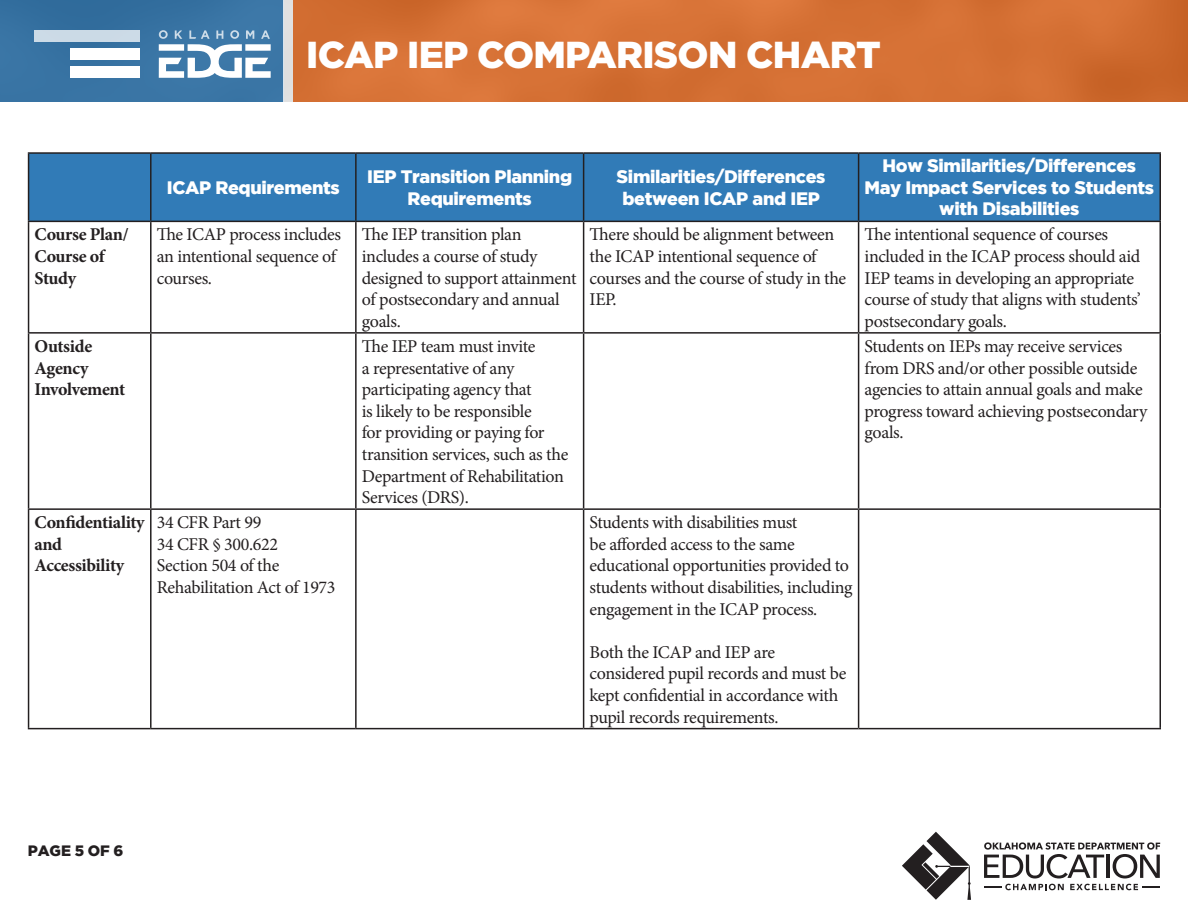
<style>
.page{position:relative;width:1188px;height:918px;background:#fff}
.page>*{position:absolute;margin:0;border:0;box-sizing:border-box;transform-origin:0 0}
.t1{font:900 37.5px "Gotham";letter-spacing:-.02em;color:#fff}
.t2{font:18px/21.6px "Minion Pro";letter-spacing:-.02em;color:#231f20}
.t3{font:900 18px/21.6px "Gotham";letter-spacing:-.02em;color:#fff;text-align:center}
.t4{font:700 18px/21.6px "Minion Pro";letter-spacing:-.02em;color:#231f20}
.t5{font:900 15px "Gotham";letter-spacing:-.005em;color:#231f20}
</style>
<div class="page">
<div style="left:293px;top:0;width:895px;height:102px;background:#d67135"></div>
<div style="left:0;top:0;width:283px;height:102px;background:#3874a4"></div>
<div style="left:283px;top:0;width:10px;height:102px;background:#e0e0e0"></div>
<div style="left:34px;top:30px;width:105px;height:11px;background:#cbdae6"></div>
<div style="left:70px;top:48px;width:69px;height:12px;background:#fff"></div>
<div style="left:70px;top:67px;width:69px;height:11px;background:#fff"></div>
<svg style="left:159px;top:30px;width:112px;height:48px"></svg>
<svg style="left:984px;top:842px;width:176px;height:36px"></svg>
<svg style="left:1070px;top:884px;width:90px;height:6px"></svg>
<svg style="left:984px;top:884px;width:80px;height:6px"></svg>
<svg style="left:902px;top:832px;width:69px;height:68px"></svg>
<div style="left:29px;top:154px;width:1131px;height:67px;background:#317bb7"></div>
<hr style="left:28px;top:152px;width:123px;height:2px;background:#231f20">
<hr style="left:28px;top:154px;width:1px;height:67px;background:#231f20">
<hr style="left:151px;top:152px;width:205px;height:2px;background:#231f20">
<hr style="left:150px;top:154px;width:2px;height:67px;background:#231f20">
<hr style="left:356px;top:152px;width:228px;height:2px;background:#231f20">
<hr style="left:355px;top:154px;width:2px;height:67px;background:#231f20">
<hr style="left:584px;top:152px;width:275px;height:2px;background:#231f20">
<hr style="left:583px;top:154px;width:1px;height:67px;background:#231f20">
<hr style="left:859px;top:152px;width:302px;height:2px;background:#231f20">
<hr style="left:858px;top:154px;width:1px;height:67px;background:#231f20">
<hr style="left:1160px;top:154px;width:1px;height:67px;background:#231f20">
<hr style="left:28px;top:221px;width:123px;height:1px;background:#231f20">
<hr style="left:28px;top:222px;width:1px;height:110px;background:#231f20">
<hr style="left:151px;top:221px;width:205px;height:1px;background:#231f20">
<hr style="left:150px;top:222px;width:2px;height:110px;background:#231f20">
<hr style="left:356px;top:221px;width:228px;height:1px;background:#231f20">
<hr style="left:355px;top:222px;width:2px;height:110px;background:#231f20">
<hr style="left:584px;top:221px;width:275px;height:1px;background:#231f20">
<hr style="left:583px;top:222px;width:1px;height:110px;background:#231f20">
<hr style="left:859px;top:221px;width:302px;height:1px;background:#231f20">
<hr style="left:858px;top:222px;width:1px;height:110px;background:#231f20">
<hr style="left:1160px;top:222px;width:1px;height:110px;background:#231f20">
<hr style="left:28px;top:332px;width:123px;height:2px;background:#231f20">
<hr style="left:28px;top:334px;width:1px;height:174px;background:#231f20">
<hr style="left:151px;top:332px;width:205px;height:2px;background:#231f20">
<hr style="left:150px;top:334px;width:2px;height:174px;background:#231f20">
<hr style="left:356px;top:332px;width:228px;height:2px;background:#231f20">
<hr style="left:355px;top:334px;width:2px;height:174px;background:#231f20">
<hr style="left:584px;top:332px;width:275px;height:2px;background:#231f20">
<hr style="left:583px;top:334px;width:1px;height:174px;background:#231f20">
<hr style="left:859px;top:332px;width:302px;height:2px;background:#231f20">
<hr style="left:858px;top:334px;width:1px;height:174px;background:#231f20">
<hr style="left:1160px;top:334px;width:1px;height:174px;background:#231f20">
<hr style="left:28px;top:508px;width:123px;height:2px;background:#231f20">
<hr style="left:28px;top:510px;width:1px;height:218px;background:#231f20">
<hr style="left:151px;top:508px;width:205px;height:2px;background:#231f20">
<hr style="left:150px;top:510px;width:2px;height:218px;background:#231f20">
<hr style="left:356px;top:508px;width:228px;height:2px;background:#231f20">
<hr style="left:355px;top:510px;width:2px;height:218px;background:#231f20">
<hr style="left:584px;top:508px;width:275px;height:2px;background:#231f20">
<hr style="left:583px;top:510px;width:1px;height:218px;background:#231f20">
<hr style="left:859px;top:508px;width:302px;height:2px;background:#231f20">
<hr style="left:858px;top:510px;width:1px;height:218px;background:#231f20">
<hr style="left:1160px;top:510px;width:1px;height:218px;background:#231f20">
<hr style="left:28px;top:728px;width:123px;height:1px;background:#231f20">
<hr style="left:151px;top:728px;width:205px;height:1px;background:#231f20">
<hr style="left:356px;top:728px;width:228px;height:1px;background:#231f20">
<hr style="left:584px;top:728px;width:275px;height:1px;background:#231f20">
<hr style="left:859px;top:728px;width:302px;height:1px;background:#231f20">
<h1 class="t1" style="left:306px;top:33px;width:576px">ICAP IEP COMPARISON CHART</h1>
<p class="t3" style="left:167px;top:176px;width:174px">ICAP Requirements</p>
<p class="t3" style="left:367px;top:165px;width:206px">IEP Transition Planning<br>Requirements</p>
<p class="t3" style="left:617px;top:165px;width:210px">Similarities/Differences between ICAP and IEP</p>
<p class="t3" style="left:865px;top:155px;width:291px">How Similarities/Differences<br>May Impact Services to Students with Disabilities</p>
<p class="t4" style="left:35px;top:224px;width:96px">Course Plan/<br>Course of<br>Study</p>
<p class="t2" style="left:157px;top:224px;width:186px">The ICAP process includes an intentional sequence of courses.</p>
<p class="t2" style="left:362px;top:224px;width:216px">The IEP transition plan includes a course of study designed to support attainment of postsecondary and annual goals.</p>
<p class="t2" style="left:590px;top:224px;width:258px">There should be alignment between the ICAP intentional sequence of courses and the course of study in the<br>IEP.</p>
<p class="t2" style="left:865px;top:224px;width:278px">The intentional sequence of courses included in the ICAP process should aid IEP teams in developing an appropriate course of study that aligns with students’ postsecondary goals.</p>
<p class="t4" style="left:35px;top:335px;width:92px">Outside<br>Agency<br>Involvement</p>
<p class="t2" style="left:362px;top:335px;width:208px">The IEP team must invite<br>a representative of any participating agency that<br>is likely to be responsible<br>for providing or paying for transition services, such as the<br>Department of Rehabilitation<br>Services (DRS).</p>
<p class="t2" style="left:865px;top:335px;width:284px">Students on IEPs may receive services from DRS and/or other possible outside agencies to attain annual goals and make progress toward achieving postsecondary goals.</p>
<p class="t4" style="left:35px;top:511px;width:112px">Confidentiality and<br>Accessibility</p>
<p class="t2" style="left:157px;top:512px;width:106px">34 CFR Part 99</p>
<p class="t2" style="left:590px;top:512px;width:264px">Students with disabilities must<br>be afforded access to the same educational opportunities provided to students without disabilities, including engagement in the ICAP process.</p>
<p class="t2" style="left:590px;top:641px;width:258px">Both the ICAP and IEP are considered pupil records and must be kept confidential in accordance with pupil records requirements.</p>
<p class="t2" style="left:157px;top:533px;width:123px">34 CFR § 300.622</p>
<p class="t2" style="left:157px;top:555px;width:180px">Section 504 of the<br>Rehabilitation Act of 1973</p>
<p class="t5" style="left:28px;top:842px;width:97px">PAGE 5 OF 6</p>
</div>
